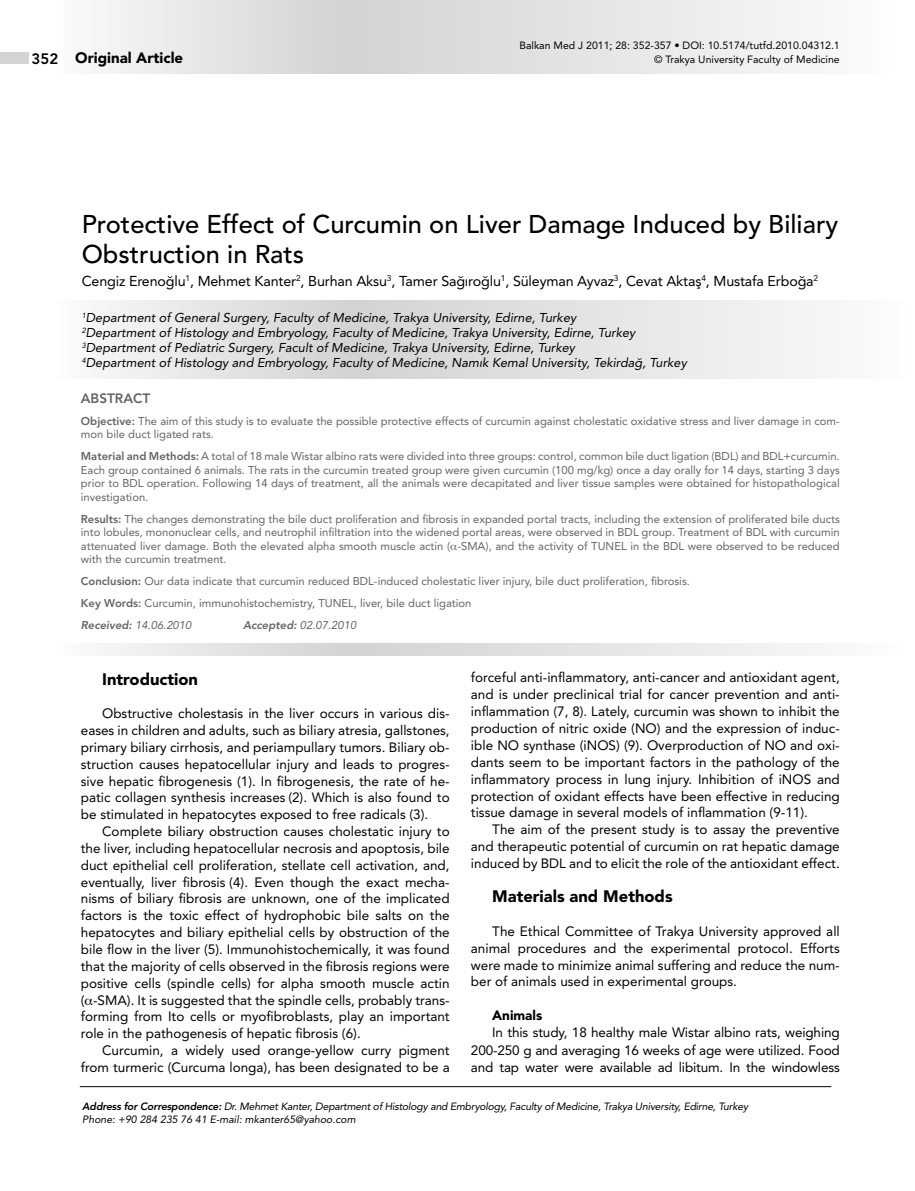
<style>
.page{position:relative;width:915px;height:1191px;background:#fff}
.page>*{position:absolute;margin:0;border:0;box-sizing:border-box;transform-origin:0 0}
.t1{font:500 25.5px/30px "Avenir LT Std";color:#000}
.t2{font:900 16.5px "Avenir LT Std";color:#000}
.t3{font:900 15px "Avenir LT Std";color:#000}
.t4{font:800 15px "Avenir LT Std";color:#000}
.t5{font:14.25px "Avenir LT Std";letter-spacing:-.01em;color:#000}
.t6{font:13.5px/16.8px "Avenir LT Std";color:#000;text-align:justify}
.t7{font:800 13.5px "Avenir LT Std";color:#636466}
.t8{font:900 13.5px "Avenir LT Std";color:#000}
.t9{font:italic 12.75px/15px "Avenir LT Std";color:#000}
.t10{font:11.25px/13.5px "Avenir LT Std";color:#636466}
.t11{font:italic 11.25px "Avenir LT Std";color:#636466}
.t12{font:italic 10.5px/12.8px "Avenir LT Std";letter-spacing:-.02em;color:#000}
.t13{font:10.5px "Avenir LT Std";color:#000}
.s1{font-weight:800}
.s2{font-weight:800;font-style:italic}
.s3{font-style:italic}
</style>
<div class="page">
<svg style="left:102px;top:0;width:703px;height:73px"></svg>
<div style="left:0;top:53px;width:29px;height:11px;background:#d1d3d4"></div>
<hr style="left:80px;top:1086px;width:751px;height:1px;background:#000">
<svg style="left:103px;top:300px;width:715px;height:78px"></svg>
<svg style="left:106px;top:643px;width:706px;height:13px"></svg>
<p class="t4" style="left:32px;top:49px;width:28px">352</p>
<p class="t13" style="left:519px;top:40px;width:322px">Balkan Med J 2011; 28: 352-357 • DOI: 10.5174/tutfd.2010.04312.1</p>
<p class="t3" style="left:75px;top:49px;width:109px">Original Article</p>
<p class="t13" style="left:653px;top:53px;width:187px">© Trakya University Faculty of Medicine</p>
<h1 class="t1" style="left:82px;top:209px;width:757px">Protective Effect of Curcumin on Liver Damage Induced by Biliary<br>Obstruction in Rats</h1>
<p class="t5" style="left:82px;top:272px;width:737px">Cengiz Erenoğlu<sup>1</sup>, Mehmet Kanter<sup>2</sup>, Burhan Aksu<sup>3</sup>, Tamer Sağıroğlu<sup>1</sup>, Süleyman Ayvaz<sup>3</sup>, Cevat Aktaş<sup>4</sup>, Mustafa Erboğa<sup>2</sup></p>
<p class="t9" style="left:82px;top:310px;width:606px"><sup>1</sup>Department of General Surgery, Faculty of Medicine, Trakya University, Edirne, Turkey<br><sup>2</sup>Department of Histology and Embryology, Faculty of Medicine, Trakya University, Edirne, Turkey <sup>3</sup>Department of Pediatric Surgery, Facult of Medicine, Trakya University, Edirne, Turkey<br><sup>4</sup>Department of Histology and Embryology, Faculty of Medicine, Namık Kemal University, Tekirdağ, Turkey</p>
<p class="t7" style="left:81px;top:390px;width:71px">ABSTRACT</p>
<p class="t10" style="left:81px;top:414px;width:760px"><span class="s1">Objective:</span> The aim of this study is to evaluate the possible protective effects of curcumin against cholestatic oxidative stress and liver damage in com&shy;mon bile duct ligated rats.</p>
<p class="t10" style="left:81px;top:450px;width:760px;text-align:justify"><span class="s1">Material and Methods:</span> A total of 18 male Wistar albino rats were divided into three groups: control, common bile duct ligation (BDL) and BDL+curcumin.<br>Each group contained 6 animals. The rats in the curcumin treated group were given curcumin (100 mg/kg) once a day orally for 14 days, starting 3 days prior to BDL operation. Following 14 days of treatment, all the animals were decapitated and liver tissue samples were obtained for histopathological investigation.</p>
<p class="t10" style="left:81px;top:512px;width:760px;text-align:justify"><span class="s1">Results:</span> The changes demonstrating the bile duct proliferation and fibrosis in expanded portal tracts, including the extension of proliferated bile ducts into lobules, mononuclear cells, and neutrophil infiltration into the widened portal areas, were observed in BDL group. Treatment of BDL with curcumin attenuated liver damage. Both the elevated alpha smooth muscle actin ( -SMA), and the activity of TUNEL in the BDL were observed to be reduced with the curcumin treatment.</p>
<p class="t10" style="left:81px;top:570px;width:610px;line-height:22px"><span class="s1">Conclusion:</span> Our data indicate that curcumin reduced BDL-induced cholestatic liver injury, bile duct proliferation, fibrosis.<br><span class="s1">Key Words:</span> Curcumin, immunohistochemistry, TUNEL, liver, bile duct ligation<br><span class="s2">Received:</span> <span class="s3">14.06.2010</span></p>
<p class="t11" style="left:243px;top:619px;width:115px"><span class="s1">Accepted:</span> 02.07.2010</p>
<p class="t6" style="left:471px;top:669px;width:370px">forceful anti-inflammatory, anti-cancer and antioxidant agent, and is under preclinical trial for cancer prevention and anti&shy;inflammation (7, 8). Lately, curcumin was shown to inhibit the production of nitric oxide (NO) and the expression of induc&shy;ible NO synthase (iNOS) (9). Overproduction of NO and oxi&shy;dants seem to be important factors in the pathology of the inflammatory process in lung injury. Inhibition of iNOS and protection of oxidant effects have been effective in reducing tissue damage in several models of inflammation (9-11).</p>
<p class="t6" style="left:471px;top:821px;width:370px;text-indent:21px">The aim of the present study is to assay the preventive and therapeutic potential of curcumin on rat hepatic damage induced by BDL and to elicit the role of the antioxidant effect.</p>
<p class="t2" style="left:492px;top:886px;width:182px">Materials and Methods</p>
<p class="t6" style="left:471px;top:922px;width:370px;text-indent:21px">The Ethical Committee of Trakya University approved all animal procedures and the experimental protocol. Efforts were made to minimize animal suffering and reduce the num&shy;ber of animals used in experimental groups.</p>
<p class="t8" style="left:492px;top:1007px;width:52px">Animals</p>
<p class="t6" style="left:471px;top:1023px;width:370px;line-height:17.4px;text-indent:21px">In this study, 18 healthy male Wistar albino rats, weighing 200-250 g and averaging 16 weeks of age were utilized. Food and tap water were available ad libitum. In the windowless</p>
<p class="t12" style="left:82px;top:1100px;width:667px"><span class="s1">Address for Correspondence:</span> Dr. Mehmet Kanter, Department of Histology and Embryology, Faculty of Medicine, Trakya University, Edirne, Turkey<br>Phone: +90 284 235 76 41 E-mail: mkanter65@yahoo.com</p>
<p class="t2" style="left:102px;top:668px;width:97px">Introduction</p>
<p class="t6" style="left:81px;top:705px;width:370px;text-indent:21px">Obstructive cholestasis in the liver occurs in various dis&shy;eases in children and adults, such as biliary atresia, gallstones, primary biliary cirrhosis, and periampullary tumors. Biliary ob&shy;struction causes hepatocellular injury and leads to progres&shy;sive hepatic fibrogenesis (1). In fibrogenesis, the rate of he&shy;patic collagen synthesis increases (2). Which is also found to be stimulated in hepatocytes exposed to free radicals (3).</p>
<p class="t6" style="left:81px;top:823px;width:370px;text-indent:21px">Complete biliary obstruction causes cholestatic injury to the liver, including hepatocellular necrosis and apoptosis, bile duct epithelial cell proliferation, stellate cell activation, and, eventually, liver fibrosis (4). Even though the exact mecha&shy;nisms of biliary fibrosis are unknown, one of the implicated factors is the toxic effect of hydrophobic bile salts on the hepatocytes and biliary epithelial cells by obstruction of the bile flow in the liver (5). Immunohistochemically, it was found that the majority of cells observed in the fibrosis regions were positive cells (spindle cells) for alpha smooth muscle actin ( -SMA). It is suggested that the spindle cells, probably trans&shy;forming from Ito cells or myofibroblasts, play an important role in the pathogenesis of hepatic fibrosis (6).</p>
<p class="t6" style="left:81px;top:1042px;width:370px;text-align:right">Curcumin, a widely used orange-yellow curry pigment from turmeric (Curcuma longa), has been designated to be a</p>
</div>
